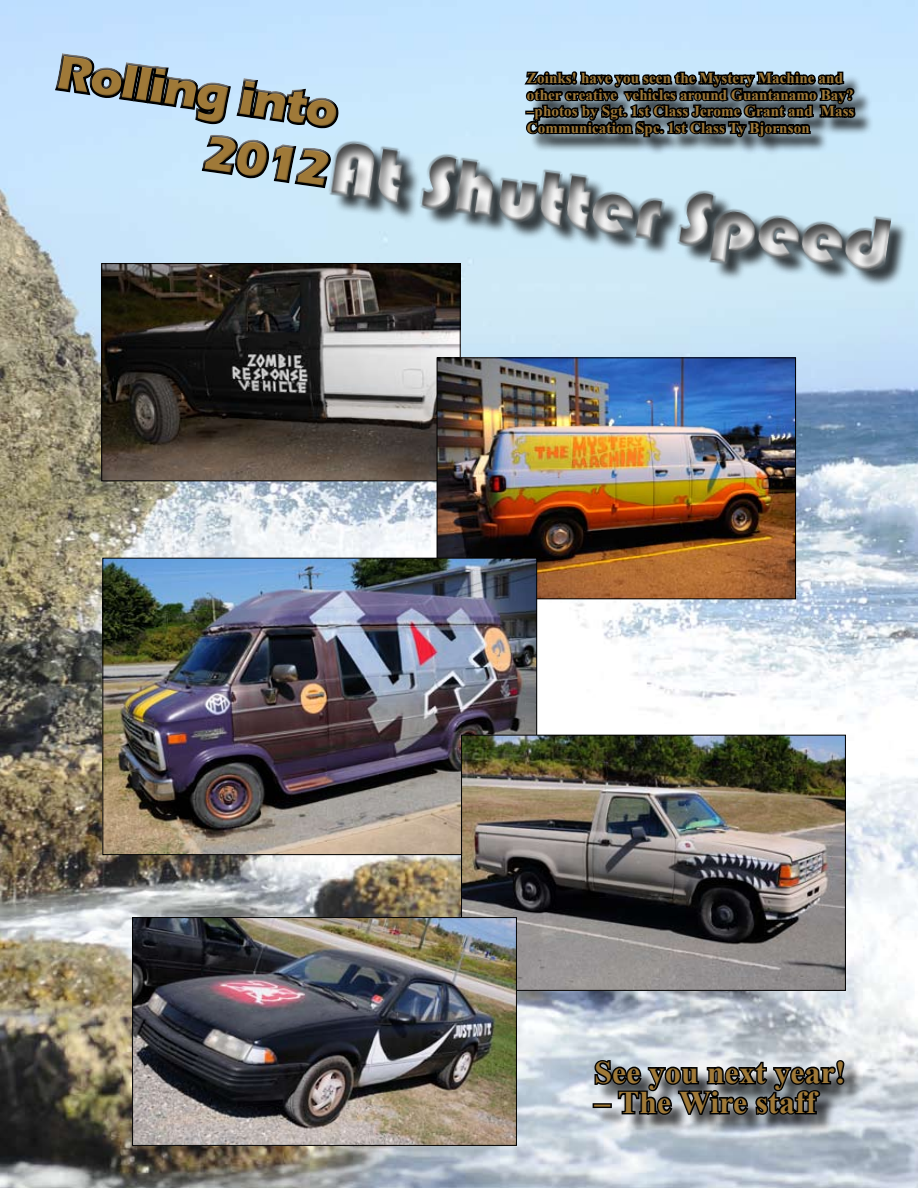
<style>
.page{position:relative;width:918px;height:1188px;background:#fff}
.page>*{position:absolute;margin:0;border:0;box-sizing:border-box;transform-origin:0 0}
.t1{font:700 49.5px/59.4px "Eras ITC";color:#9f7938;text-align:right}
.t2{font:700 31.5px "Times New Roman";letter-spacing:.01em;color:#9f7938}
.t3{font:700 15px/16.5px "Times New Roman";letter-spacing:.01em;color:#9f7938}
</style>
<div class="page">
<img style="left:1px;top:0;width:917px;height:1188px">
<img style="left:103px;top:274px;width:356px;height:205px">
<img style="left:439px;top:360px;width:355px;height:237px">
<div style="left:437px;top:358px;width:359px;height:241px;border:1px solid #000"></div>
<div style="left:527px;top:74px;width:391px;height:123px;background:#000;opacity:.75"></div>
<svg style="left:522px;top:59px;width:336px;height:66px"></svg>
<div style="left:331px;top:143px;width:587px;height:188px;background:#000;opacity:.75"></div>
<svg style="left:256px;top:125px;width:636px;height:168px;fill:#cce8f4"></svg>
<svg style="left:0;top:0;width:443px;height:274px;fill:#c6e4fc"></svg>
<img style="left:105px;top:560px;width:430px;height:293px">
<img style="left:463px;top:737px;width:381px;height:252px">
<div style="left:461px;top:735px;width:385px;height:256px;border:1px solid #000"></div>
<img style="left:134px;top:919px;width:381px;height:225px">
<div style="left:132px;top:917px;width:385px;height:229px;border:1px solid #000"></div>
<div style="left:595px;top:1062px;width:323px;height:126px;background:#000;opacity:.75"></div>
<svg style="left:592px;top:1058px;width:255px;height:59px"></svg>
<h1 class="t1" style="left:62px;top:42px;width:284px;rotate:8deg">Rolling into<br>2012</h1>
<p class="t3" style="left:527px;top:69px;width:329px">Zoinks! have you seen the Mystery Machine and other creative vehicles around Guantanamo Bay? –photos by Sgt. 1st Class Jerome Grant and Mass Communication Spc. 1st Class Ty Bjornson</p>
<h2 class="t2" style="left:594px;top:1051px;width:253px">See you next year!</h2>
<h2 class="t2" style="left:594px;top:1081px;width:224px">– The Wire staff</h2>
</div>
